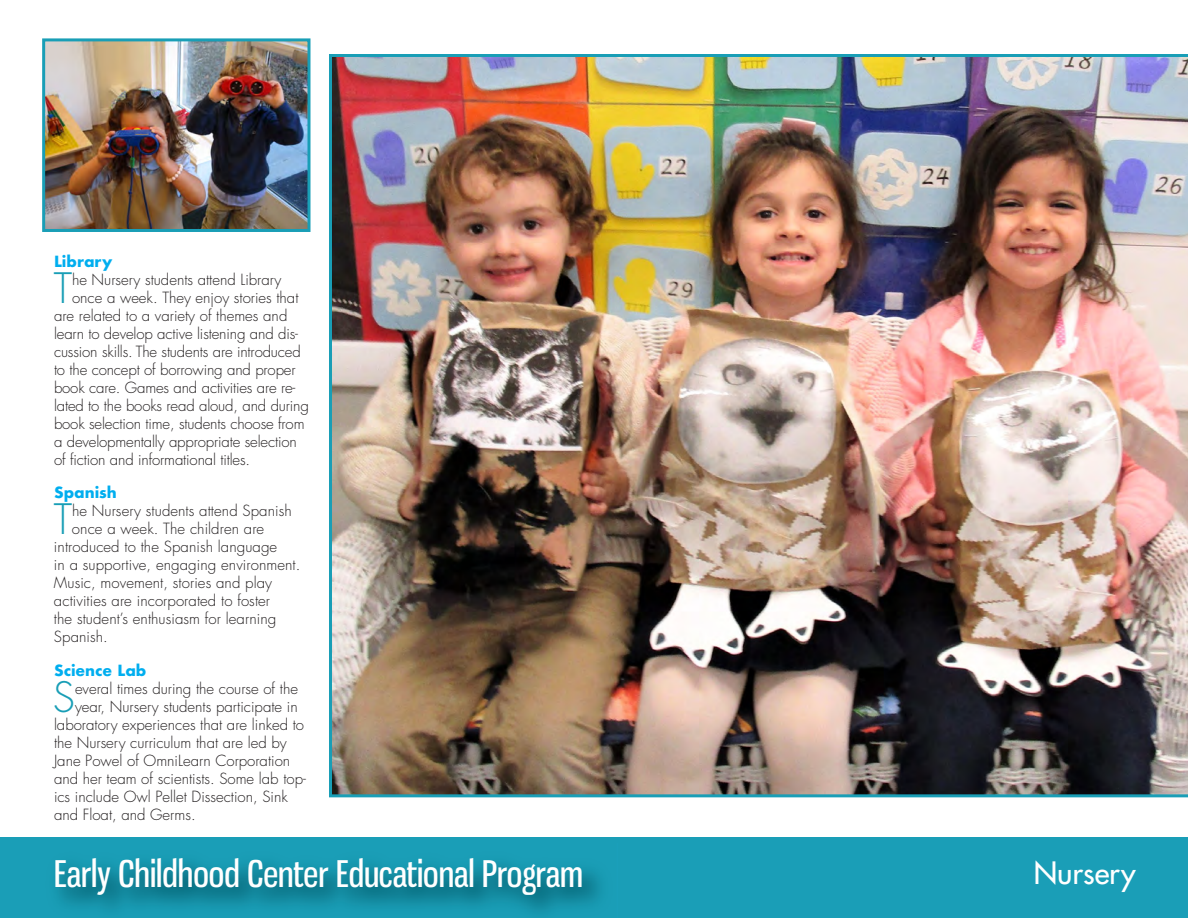
<style>
.page{position:relative;width:1188px;height:918px;background:#fff}
.page>*{position:absolute;margin:0;border:0;box-sizing:border-box;transform-origin:0 0}
.t1{font:300 40.8px "Futura";color:#199eb6}
.t2{font:36px "Gnuolane Rg";color:#fff}
.t3{font:30px "Futura";color:#fff}
.t4{font:300 15px "Futura";color:#231f20}
.t5{font:700 15px "Futura";color:#00aeef}
</style>
<div class="page">
<svg style="left:0;top:837px;width:1188px;height:81px;background:#1898b0"></svg>
<img style="left:46px;top:42px;width:261px;height:186px">
<div style="left:42px;top:38px;width:269px;height:194px;border:3px solid #199eb6"></div>
<img style="left:329px;top:54px;width:859px;height:743px">
<p class="t5" style="left:54px;top:254px;width:60px">Library</p>
<p class="t1" style="left:54px;top:269px;width:20px">T</p>
<p class="t4" style="left:72px;top:273px;width:211px">he Nursery students attend Library</p>
<p class="t4" style="left:72px;top:291px;width:228px">once a week. They enjoy stories that</p>
<p class="t4" style="left:54px;top:309px;width:235px">are related to a variety of themes and</p>
<p class="t4" style="left:54px;top:327px;width:246px">learn to develop active listening and dis-</p>
<p class="t4" style="left:54px;top:345px;width:248px">cussion skills. The students are introduced</p>
<p class="t4" style="left:54px;top:363px;width:243px">to the concept of borrowing and proper</p>
<p class="t4" style="left:54px;top:381px;width:243px">book care. Games and activities are re-</p>
<p class="t4" style="left:54px;top:399px;width:256px">lated to the books read aloud, and during</p>
<p class="t4" style="left:54px;top:417px;width:252px">book selection time, students choose from</p>
<p class="t4" style="left:54px;top:435px;width:244px">a developmentally appropriate selection</p>
<p class="t4" style="left:54px;top:453px;width:198px">of fiction and informational titles.</p>
<p class="t5" style="left:54px;top:486px;width:64px">Spanish</p>
<p class="t1" style="left:54px;top:501px;width:20px">T</p>
<p class="t4" style="left:72px;top:504px;width:221px">he Nursery students attend Spanish</p>
<p class="t4" style="left:72px;top:522px;width:194px">once a week. The children are</p>
<p class="t4" style="left:54px;top:540px;width:225px">introduced to the Spanish language</p>
<p class="t4" style="left:54px;top:558px;width:248px">in a supportive, engaging environment.</p>
<p class="t4" style="left:54px;top:576px;width:220px">Music, movement, stories and play</p>
<p class="t4" style="left:54px;top:594px;width:218px">activities are incorporated to foster</p>
<p class="t4" style="left:54px;top:612px;width:224px">the student’s enthusiasm for learning</p>
<p class="t4" style="left:54px;top:630px;width:55px">Spanish.</p>
<p class="t5" style="left:54px;top:664px;width:94px">Science Lab</p>
<p class="t1" style="left:53px;top:678px;width:24px">S</p>
<p class="t4" style="left:75px;top:682px;width:225px">everal times during the course of the</p>
<p class="t4" style="left:75px;top:700px;width:224px">year, Nursery students participate in</p>
<p class="t4" style="left:54px;top:718px;width:252px">laboratory experiences that are linked to</p>
<p class="t4" style="left:54px;top:736px;width:234px">the Nursery curriculum that are led by</p>
<p class="t4" style="left:54px;top:754px;width:238px">Jane Powel of OmniLearn Corporation</p>
<p class="t4" style="left:54px;top:772px;width:253px">and her team of scientists. Some lab top-</p>
<p class="t4" style="left:54px;top:790px;width:235px">ics include Owl Pellet Dissection, Sink</p>
<p class="t4" style="left:54px;top:808px;width:143px">and Float, and Germs.</p>
<p class="t2" style="left:54px;top:858px;width:530px">Early Childhood Center Educational Program</p>
<p class="t3" style="left:1034px;top:858px;width:103px">Nursery</p>
</div>
